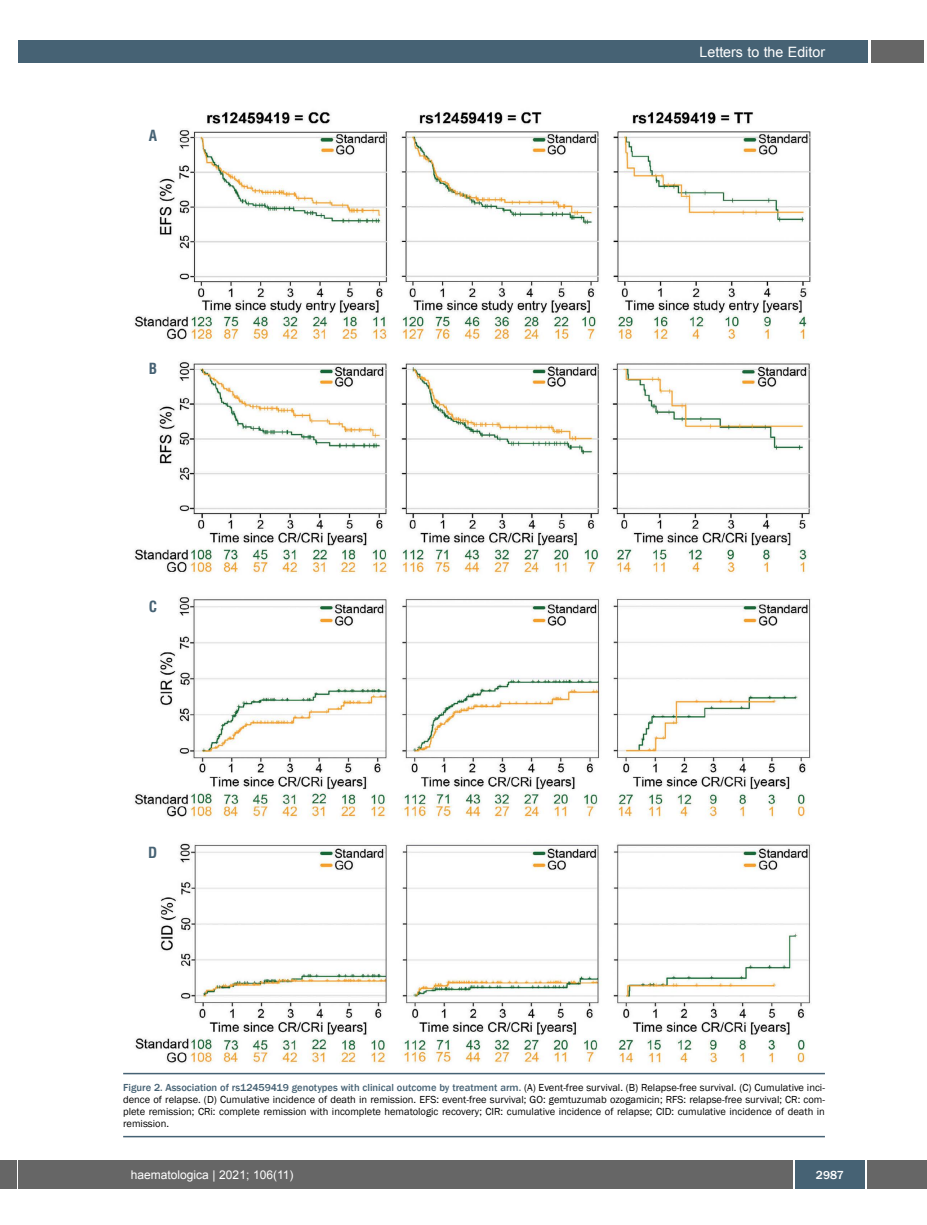
<style>
.page{position:relative;width:927px;height:1225px;background:#fff}
.page>*{position:absolute;margin:0;border:0;box-sizing:border-box;transform-origin:0 0}
.t1{font:700 condensed 15px "Helvetica";color:#466274}
.t2{font:14.25px "Arial";color:#fff}
.t3{font:12px "Arial";color:#fff}
.t4{font:500 12px "Franklin Gothic";color:#fff}
.t5{font:10.5px/12px "Franklin Gothic";color:#000;text-align:justify}
.s1{font-weight:500;color:#466274}
</style>
<div class="page">
<div style="left:19px;top:1160px;width:908px;height:28px;background:#666"></div>
<div style="left:871px;top:40px;width:52px;height:22px;background:#666"></div>
<div style="left:18px;top:40px;width:849px;height:22px;background:#466274"></div>
<div style="left:795px;top:1160px;width:70px;height:28px;background:#466274"></div>
<hr style="left:793px;top:1160px;width:2px;height:28px;background:#fff">
<hr style="left:865px;top:1160px;width:2px;height:28px;background:#fff">
<div style="left:0;top:1160px;width:17px;height:28px;background:#666"></div>
<img style="left:134px;top:112px;width:677px;height:955px">
<hr style="left:123px;top:1072px;width:702px;height:2px;background:#466274">
<hr style="left:123px;top:1135px;width:702px;height:2px;background:#466274">
<h1 class="t1" style="left:149px;top:130px;width:10px">A</h1>
<h1 class="t1" style="left:149px;top:362px;width:10px">B</h1>
<h1 class="t1" style="left:149px;top:601px;width:10px">C</h1>
<h1 class="t1" style="left:148px;top:847px;width:11px">D</h1>
<h2 class="t2" style="left:699px;top:44px;width:127px">Letters to the Editor</h2>
<p class="t5" style="left:123px;top:1081px;width:703px"><span class="s1">Figure 2. Association of rs12459419 genotypes with clinical outcome by treatment arm.</span> (A) Event-free survival. (B) Relapse-free survival. (C) Cumulative inci&shy;dence of relapse. (D) Cumulative incidence of death in remission. EFS: event-free survival; GO: gemtuzumab ozogamicin; RFS: relapse-free survival; CR: com&shy;plete remission; CRi: complete remission with incomplete hematologic recovery; CIR: cumulative incidence of relapse; CID: cumulative incidence of death in remission.</p>
<p class="t3" style="left:131px;top:1168px;width:164px">haematologica | 2021; 106(11)</p>
<p class="t4" style="left:816px;top:1167px;width:29px">2987</p>
</div>
